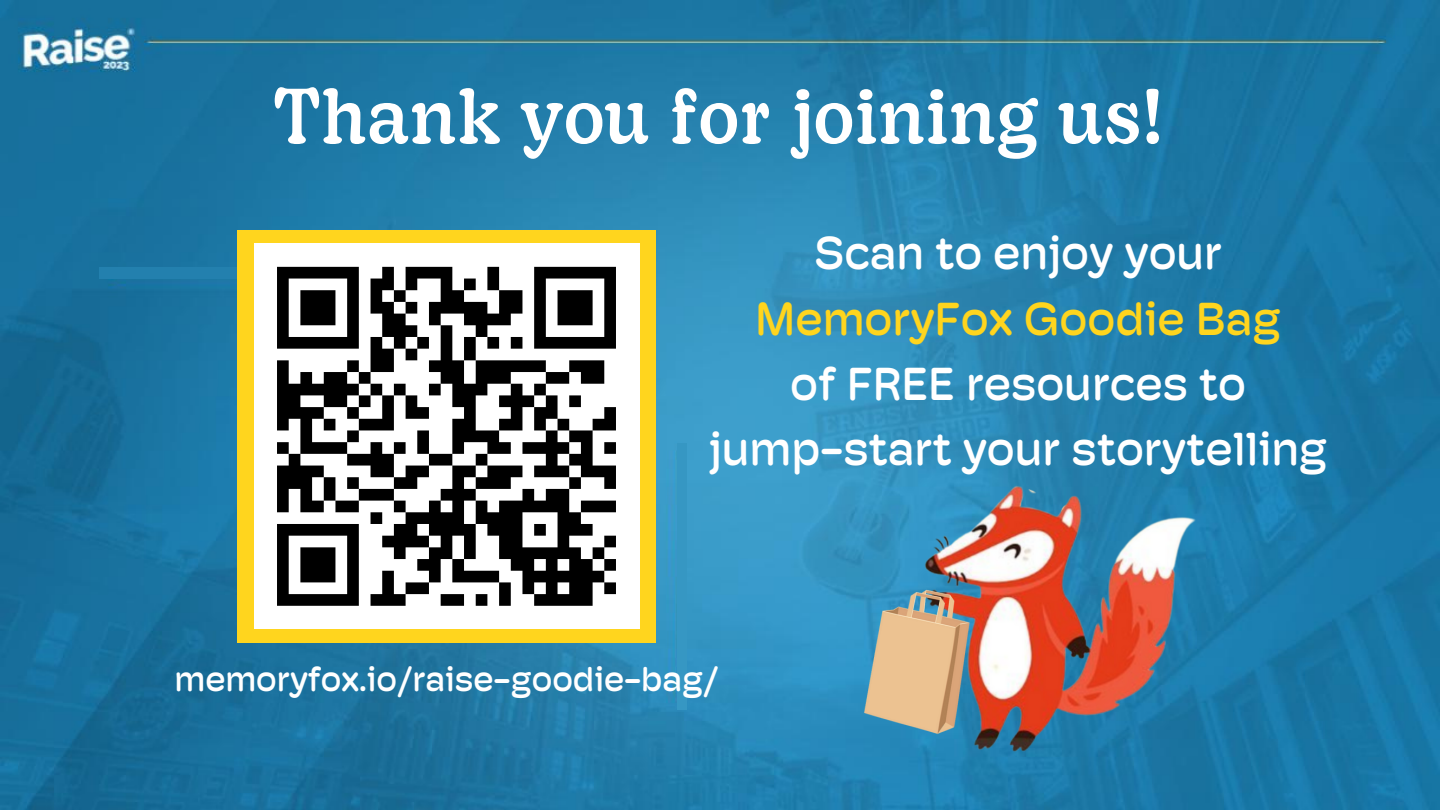
<style>
.page{position:relative;width:1440px;height:810px;background:#fff}
.page>*{position:absolute;margin:0;border:0;box-sizing:border-box;transform-origin:0 0}
.t1{font:74px "Decoy";letter-spacing:.005em;color:#fff}
.t2{font:500 46.7px "Hoss Round";color:#fff}
.t3{font:500 46.7px "Hoss Round";color:#ffd51e}
.t4{font:500 34.5px "Hoss Round";color:#fff}
</style>
<div class="page">
<img style="left:0;top:0;width:1440px;height:810px">
<img style="left:849px;top:436px;width:349px;height:350px">
<div style="left:100px;top:267px;width:293px;height:12px;background:#2380ae"></div>
<div style="left:237px;top:230px;width:419px;height:412px;background:#ffd51e"></div>
<div style="left:254px;top:243px;width:385px;height:386px;background:#fff"></div>
<svg style="left:277px;top:266px;width:339px;height:340px"></svg>
<div style="left:677px;top:443px;width:10px;height:267px;background:#3697c3"></div>
<p class="t1" style="left:273px;top:88px;width:892px">Thank you for joining us!</p>
<p class="t2" style="left:814px;top:234px;width:410px">Scan to enjoy your</p>
<p class="t3" style="left:755px;top:300px;width:527px">MemoryFox Goodie Bag</p>
<p class="t2" style="left:790px;top:365px;width:457px">of FREE resources to</p>
<p class="t2" style="left:709px;top:430px;width:620px">jump-start your storytelling</p>
<p class="t4" style="left:175px;top:665px;width:545px">memoryfox.io/raise-goodie-bag/</p>
</div>
